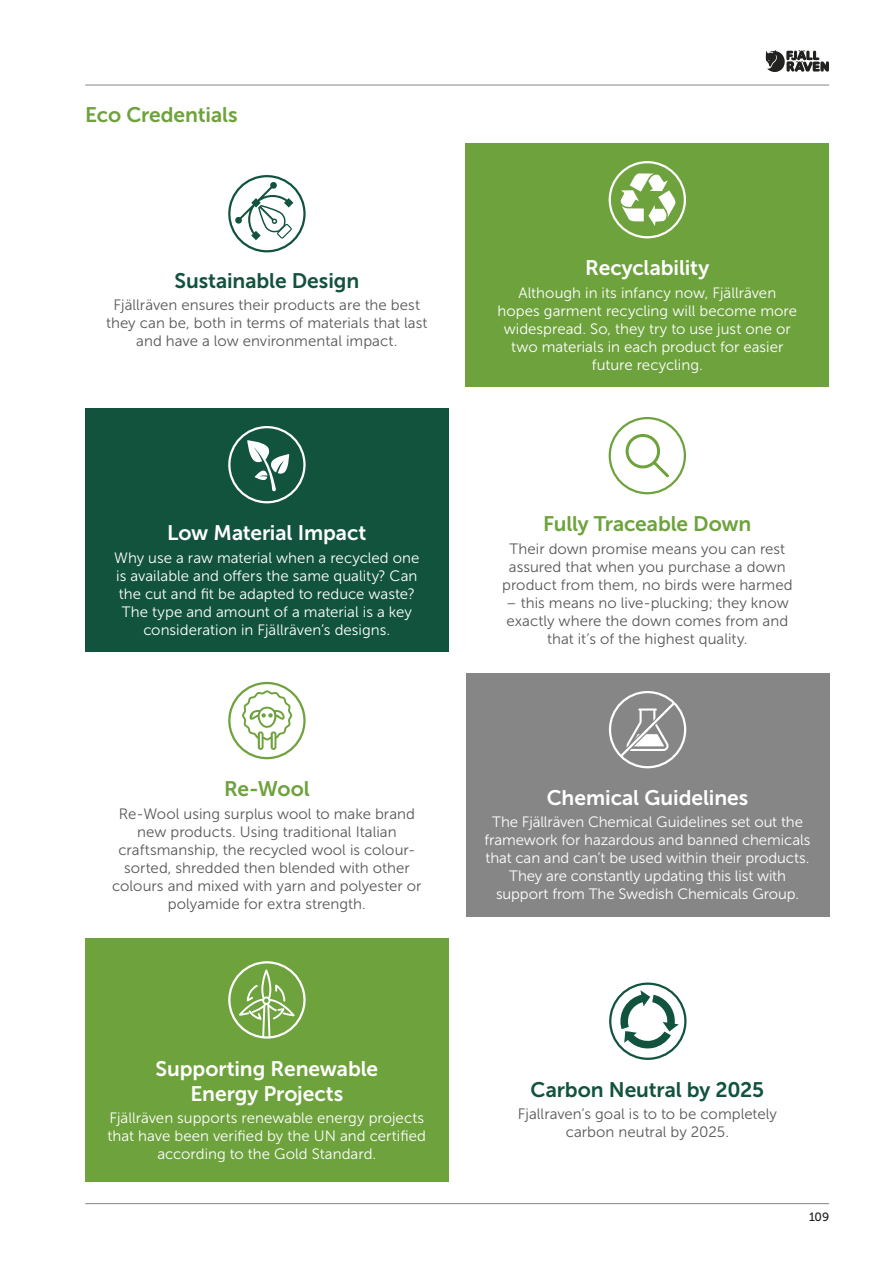
<style>
.page{position:relative;width:893px;height:1263px;background:#fff}
.page>*{position:absolute;margin:0;border:0;box-sizing:border-box;transform-origin:0 0}
.t1{font:21px/25.2px "Museo Sans 700";letter-spacing:-.005em;color:#fff;text-align:center}
.t2{font:21px "Museo Sans 700";letter-spacing:-.01em;color:#6ea23d}
.t3{font:21px "Museo Sans 700";letter-spacing:-.005em;color:#11533d}
.t4{font:15px/18px "Museo Sans 300";color:#fff;text-align:center}
.t5{font:15px/18px "Museo Sans 300";letter-spacing:.005em;color:#585857;text-align:center}
.t6{font:12px "Museo Sans 500";color:#222221}
</style>
<div class="page">
<hr style="left:85px;top:1203px;width:744px;height:1px;background:#868686">
<hr style="left:0;top:1020px;width:1px;height:243px;background:#585857">
<hr style="left:85px;top:85px;width:744px;height:1px;background:#868686">
<div style="left:85px;top:409px;width:363px;height:243px;background:#11533d"></div>
<div style="left:466px;top:144px;width:363px;height:243px;background:#6ea23d"></div>
<div style="left:466px;top:673px;width:363px;height:244px;background:#868686"></div>
<div style="left:85px;top:938px;width:364px;height:244px;background:#6ea23d"></div>
<svg style="left:766px;top:50px;width:63px;height:22px"></svg>
<div style="left:609px;top:982px;width:77px;height:78px;border:2px solid #11533d;border-radius:50%"></div>
<svg style="left:239px;top:969px;width:56px;height:68px"></svg>
<div style="left:228px;top:961px;width:78px;height:77px;border:2px solid #fff;border-radius:50%"></div>
<div style="left:228px;top:682px;width:78px;height:77px;border:2px solid #6ea23d;border-radius:50%"></div>
<svg style="left:242px;top:690px;width:50px;height:60px"></svg>
<div style="left:609px;top:161px;width:77px;height:77px;border:2px solid #fff;border-radius:50%"></div>
<svg style="left:620px;top:173px;width:56px;height:53px"></svg>
<div style="left:609px;top:417px;width:77px;height:77px;border:2px solid #6ea23d;border-radius:50%"></div>
<div style="left:626px;top:434px;width:34px;height:34px;border:3px solid #6ea23d;border-radius:50%"></div>
<svg style="left:650px;top:458px;width:19px;height:20px"></svg>
<svg style="left:618px;top:990px;width:61px;height:60px"></svg>
<div style="left:609px;top:691px;width:77px;height:77px;border:2px solid #fff;border-radius:50%"></div>
<svg style="left:617px;top:698px;width:62px;height:62px"></svg>
<div style="left:228px;top:426px;width:78px;height:77px;border:2px solid #fff;border-radius:50%"></div>
<svg style="left:247px;top:440px;width:42px;height:52px"></svg>
<div style="left:228px;top:175px;width:78px;height:77px;border:2px solid #11533d;border-radius:50%"></div>
<svg style="left:235px;top:182px;width:58px;height:58px"></svg>
<h1 class="t2" style="left:85px;top:103px;width:154px">Eco Credentials</h1>
<h1 class="t3" style="left:174px;top:269px;width:186px">Sustainable Design</h1>
<p class="t5" style="left:106px;top:296px;width:323px">Fjällräven ensures their products are the best they can be, both in terms of materials that last and have a low environmental impact.</p>
<h1 class="t1" style="left:167px;top:520px;width:201px">Low Material Impact</h1>
<p class="t4" style="left:114px;top:549px;width:307px">Why use a raw material when a recycled one is available and offers the same quality? Can the cut and fit be adapted to reduce waste?<br>The type and amount of a material is a key consideration in Fjällräven’s designs.</p>
<h1 class="t2" style="left:224px;top:777px;width:87px">Re-Wool</h1>
<p class="t5" style="left:112px;top:804px;width:311px">Re-Wool using surplus wool to make brand new products. Using traditional Italian craftsmanship, the recycled wool is colour&shy;sorted, shredded then blended with other colours and mixed with yarn and polyester or polyamide for extra strength.</p>
<h1 class="t1" style="left:585px;top:256px;width:126px">Recyclability</h1>
<p class="t4" style="left:497px;top:284px;width:301px">Although in its infancy now, Fjällräven hopes garment recycling will become more widespread. So, they try to use just one or two materials in each product for easier future recycling.</p>
<h1 class="t2" style="left:543px;top:512px;width:210px">Fully Traceable Down</h1>
<p class="t5" style="left:502px;top:540px;width:292px">Their down promise means you can rest assured that when you purchase a down product from them, no birds were harmed</p>
<p class="t5" style="left:506px;top:594px;width:284px">– this means no live-plucking; they know exactly where the down comes from and that it’s of the highest quality.</p>
<h1 class="t1" style="left:547px;top:785px;width:203px">Chemical Guidelines</h1>
<p class="t4" style="left:485px;top:813px;width:328px">The Fjällräven Chemical Guidelines set out the framework for hazardous and banned chemicals that can and can’t be used within their products.<br>They are constantly updating this list with support from The Swedish Chemicals Group.</p>
<h1 class="t1" style="left:155px;top:1056px;width:224px">Supporting Renewable<br>Energy Projects</h1>
<p class="t4" style="left:108px;top:1109px;width:320px">Fjällräven supports renewable energy projects that have been verified by the UN and certified according to the Gold Standard.</p>
<h1 class="t3" style="left:531px;top:1078px;width:235px">Carbon Neutral by 2025</h1>
<p class="t5" style="left:518px;top:1105px;width:260px">Fjallraven’s goal is to to be completely carbon neutral by 2025.</p>
<p class="t6" style="left:809px;top:1210px;width:22px">109</p>
</div>
